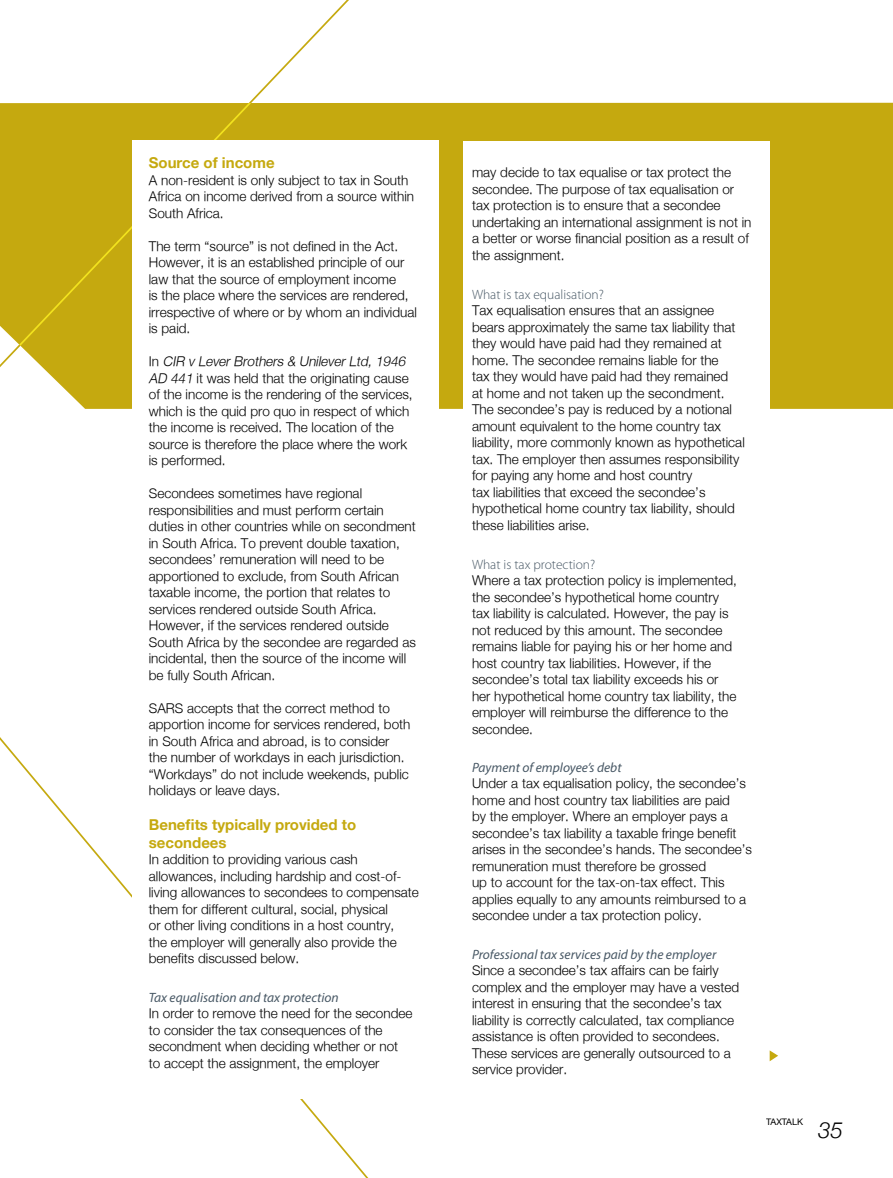
<style>
.page{position:relative;width:893px;height:1178px;background:#fff}
.page>*{position:absolute;margin:0;border:0;box-sizing:border-box;transform-origin:0 0}
.t1{font:italic 300 22.5px "Helvetica Neue";color:#000}
.t2{font:700 15px/18px "Helvetica Neue";color:#c5a90f}
.t3{font:13.5px/16.5px "Helvetica Neuelight";color:#000}
.t4{font:italic 13.5px "Myriad Pro";color:#485865}
.t5{font:300 13.5px "Myriad Pro";color:#485865}
.t6{font:9px "Helvetica Neue";color:#000}
.s1{font-style:italic}
</style>
<div class="page">
<div style="left:0;top:103px;width:893px;height:306px;background:#c5a90f"></div>
<div style="left:132px;top:141px;width:307px;height:958px;background:#fff"></div>
<div style="left:463px;top:141px;width:307px;height:756px;background:#fff"></div>
<svg style="left:770px;top:1050px;width:8px;height:11px"></svg>
<p class="t2" style="left:149px;top:154px;width:127px">Source of income</p>
<p class="t3" style="left:149px;top:171px;width:267px">A non-resident is only subject to tax in South<br>Africa on income derived from a source within<br>South Africa.</p>
<p class="t3" style="left:149px;top:237px;width:270px">The term “source” is not defined in the Act.<br>However, it is an established principle of our law that the source of employment income<br>is the place where the services are rendered, irrespective of where or by whom an individual is paid.</p>
<p class="t3" style="left:149px;top:353px;width:265px">I n <span class="s1">CIR v Lever Brothers &amp; Unilever Ltd, 1946<br>AD 441</span> it was held that the originating cause of the income is the rendering of the services, which is the quid pro quo in respect of which the income is received. The location of the source is therefore the place where the work is performed.</p>
<p class="t3" style="left:149px;top:485px;width:269px">Secondees sometimes have regional responsibilities and must perform certain duties in other countries while on secondment in South Africa. To prevent double taxation, secondees’ remuneration will need to be apportioned to exclude, from South African taxable income, the portion that relates to services rendered outside South Africa.<br>However, if the services rendered outside South Africa by the secondee are regarded as incidental, then the source of the income will be fully South African.</p>
<p class="t3" style="left:149px;top:699px;width:263px">SARS accepts that the correct method to apportion income for services rendered, both in South Africa and abroad, is to consider the number of workdays in each jurisdiction. “Workdays” do not include weekends, public holidays or leave days.</p>
<p class="t2" style="left:149px;top:816px;width:209px">Benefits typically provided to secondees</p>
<p class="t3" style="left:149px;top:851px;width:271px">In addition to providing various cash allowances, including hardship and cost-of&shy;living allowances to secondees to compensate them for different cultural, social, physical<br>or other living conditions in a host country,<br>the employer will generally also provide the benefits discussed below.</p>
<p class="t4" style="left:149px;top:989px;width:191px">Tax equalisation and tax protection</p>
<p class="t3" style="left:149px;top:1005px;width:265px">In order to remove the need for the secondee to consider the tax consequences of the secondment when deciding whether or not to accept the assignment, the employer</p>
<p class="t3" style="left:472px;top:164px;width:281px">may decide to tax equalise or tax protect the secondee. The purpose of tax equalisation or tax protection is to ensure that a secondee undertaking an international assignment is not in a better or worse financial position as a result of the assignment.</p>
<p class="t5" style="left:472px;top:287px;width:133px">What is tax equalisation?</p>
<p class="t3" style="left:472px;top:302px;width:274px">Tax equalisation ensures that an assignee bears approximately the same tax liability that they would have paid had they remained at home. The secondee remains liable for the<br>tax they would have paid had they remained<br>at home and not taken up the secondment.<br>The secondee’s pay is reduced by a notional amount equivalent to the home country tax liability, more commonly known as hypothetical tax. The employer then assumes responsibility for paying any home and host country<br>tax liabilities that exceed the secondee’s hypothetical home country tax liability, should these liabilities arise.</p>
<p class="t5" style="left:472px;top:557px;width:125px">What is tax protection?</p>
<p class="t3" style="left:472px;top:572px;width:267px">Where a tax protection policy is implemented, the secondee’s hypothetical home country tax liability is calculated. However, the pay is not reduced by this amount. The secondee remains liable for paying his or her home and host country tax liabilities. However, if the secondee’s total tax liability exceeds his or her hypothetical home country tax liability, the employer will reimburse the difference to the secondee.</p>
<p class="t4" style="left:472px;top:759px;width:151px">Payment of employee’s debt</p>
<p class="t3" style="left:472px;top:775px;width:282px">Under a tax equalisation policy, the secondee’s home and host country tax liabilities are paid<br>by the employer. Where an employer pays a secondee’s tax liability a taxable fringe benefit arises in the secondee’s hands. The secondee’s remuneration must therefore be grossed<br>up to account for the tax-on-tax effect. This applies equally to any amounts reimbursed to a secondee under a tax protection policy.</p>
<p class="t4" style="left:472px;top:945px;width:246px">Professional tax services paid by the employer</p>
<p class="t3" style="left:472px;top:961px;width:269px">Since a secondee’s tax affairs can be fairly complex and the employer may have a vested interest in ensuring that the secondee’s tax liability is correctly calculated, tax compliance assistance is often provided to secondees.<br>These services are generally outsourced to a service provider.</p>
<p class="t6" style="left:766px;top:1115px;width:38px">TAXTALK</p>
<h1 class="t1" style="left:818px;top:1112px;width:27px">35</h1>
</div>
